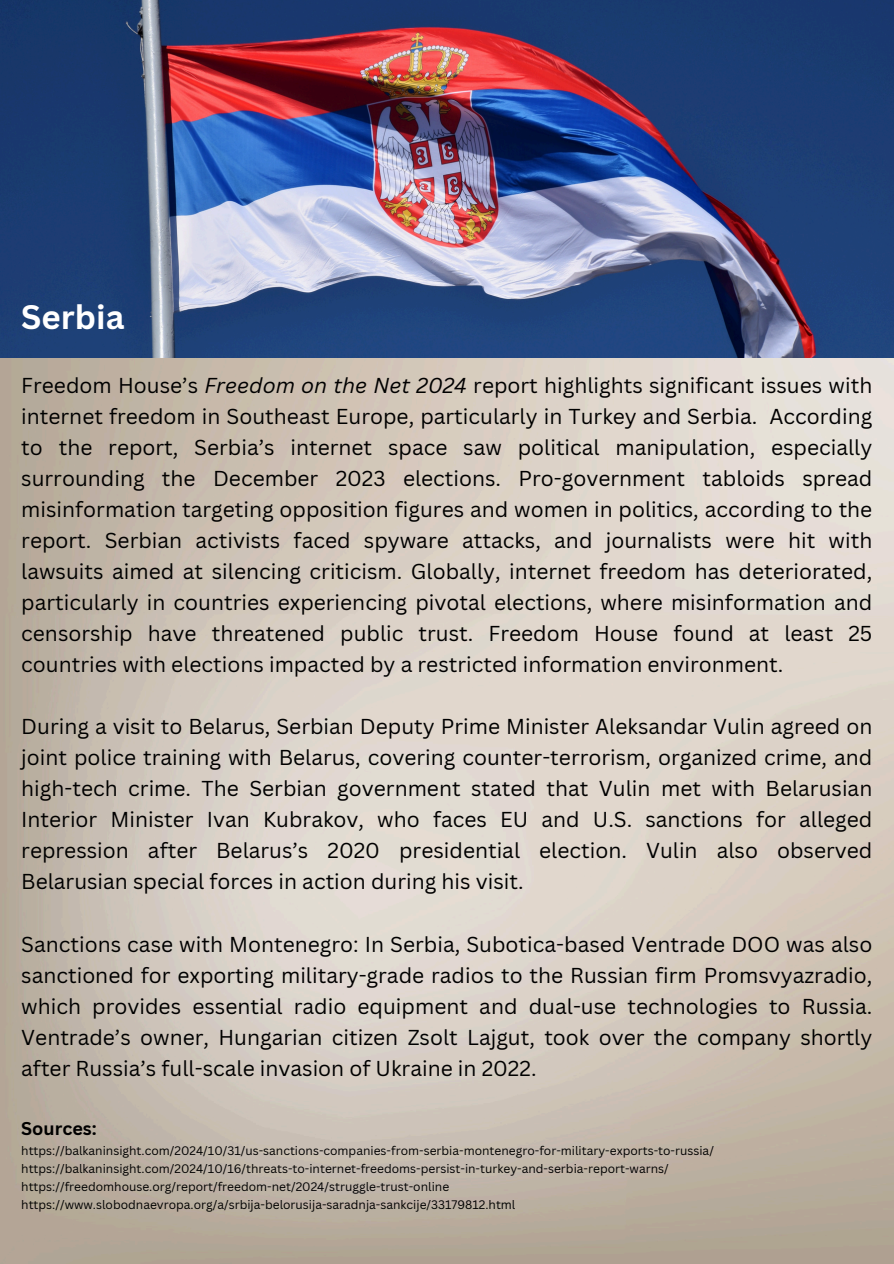
<style>
.page{position:relative;width:894px;height:1264px;background:#fff}
.page>*{position:absolute;margin:0;border:0;box-sizing:border-box;transform-origin:0 0}
.t1{font:700 33px "Canva Sans";color:#fff}
.t2{font:21px/31px "Canva Sans";color:#000;text-align:justify}
.t3{font:700 18px "Canva Sans";color:#000}
.t4{font:12px "Canva Sans";color:#000}
.s1{font-style:italic}
</style>
<div class="page">
<img style="left:0;top:0;width:893px;height:358px">
<p class="t1" style="left:21px;top:294px;width:105px">Serbia</p>
<h1 class="t2" style="left:21px;top:369px;width:852px">Freedom House’s <span class="s1">Freedom on the Net 2024</span> report highlights significant issues with internet freedom in Southeast Europe, particularly in Turkey and Serbia. According to the report, Serbia’s internet space saw political manipulation, especially surrounding the December 2023 elections. Pro-government tabloids spread misinformation targeting opposition figures and women in politics, according to the report. Serbian activists faced spyware attacks, and journalists were hit with lawsuits aimed at silencing criticism. Globally, internet freedom has deteriorated, particularly in countries experiencing pivotal elections, where misinformation and censorship have threatened public trust. Freedom House found at least 25 countries with elections impacted by a restricted information environment.</h1>
<h2 class="t2" style="left:21px;top:710px;width:852px">During a visit to Belarus, Serbian Deputy Prime Minister Aleksandar Vulin agreed on joint police training with Belarus, covering counter-terrorism, organized crime, and high-tech crime. The Serbian government stated that Vulin met with Belarusian Interior Minister Ivan Kubrakov, who faces EU and U.S. sanctions for alleged repression after Belarus’s 2020 presidential election. Vulin also observed Belarusian special forces in action during his visit.</h2>
<h2 class="t2" style="left:21px;top:927px;width:852px">Sanctions case with Montenegro: In Serbia, Subotica-based Ventrade DOO was also sanctioned for exporting military-grade radios to the Russian firm Promsvyazradio, which provides essential radio equipment and dual-use technologies to Russia.<br>Ventrade’s owner, Hungarian citizen Zsolt Lajgut, took over the company shortly after Russia’s full-scale invasion of Ukraine in 2022.</h2>
<h2 class="t3" style="left:21px;top:1115px;width:77px">Sources:</h2>
<p class="t4" style="left:21px;top:1141px;width:694px">https://balkaninsight.com/2024/10/31/us-sanctions-companies-from-serbia-montenegro-for-military-exports-to-russia/</p>
<p class="t4" style="left:21px;top:1159px;width:648px">https://balkaninsight.com/2024/10/16/threats-to-internet-freedoms-persist-in-turkey-and-serbia-report-warns/</p>
<p class="t4" style="left:21px;top:1177px;width:429px">https://freedomhouse.org/report/freedom-net/2024/struggle-trust-online</p>
<p class="t4" style="left:21px;top:1195px;width:495px">https://www.slobodnaevropa.org/a/srbija-belorusija-saradnja-sankcije/33179812.html</p>
</div>
